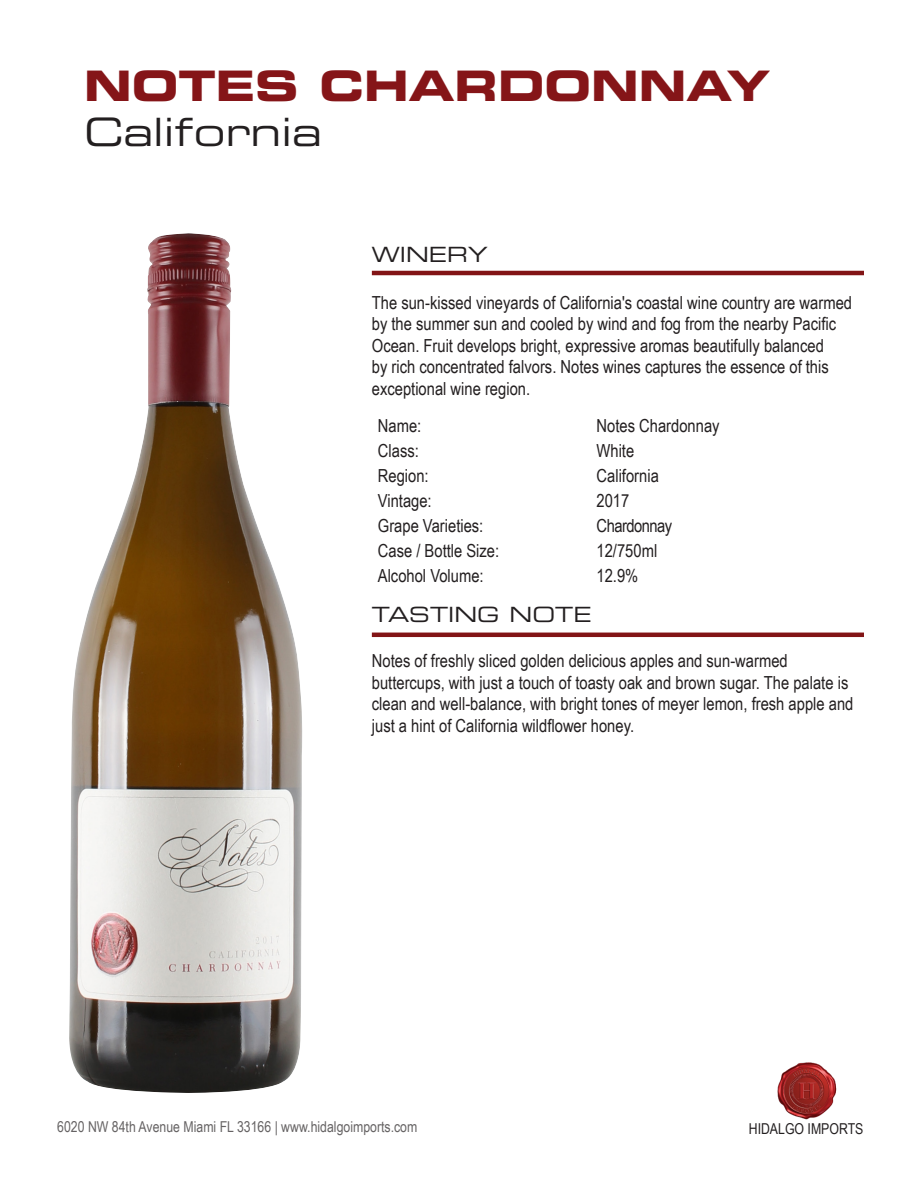
<style>
.page{position:relative;width:918px;height:1188px;background:#fff}
.page>*{position:absolute;margin:0;border:0;box-sizing:border-box;transform-origin:0 0}
.t1{font:42px "Eurostile LT Std Bold Ex 2";color:#851518}
.t2{font:39px "Eurostile LT Std Ex 2";color:#231f20}
.t3{font:21px "Eurostile LT Std Ex 2";color:#231f20}
.t4{font:18px/21.6px "Arial Narrow";color:#231f20}
.t5{font:18px "Arial Narrow";letter-spacing:-.03em;color:#231f20}
.t6{font:15px "Arial Narrow";color:#231f20}
</style>
<div class="page">
<hr style="left:372px;top:633px;width:492px;height:4px;background:#821416">
<hr style="left:372px;top:271px;width:492px;height:4px;background:#821416">
<img style="left:777px;top:1062px;width:60px;height:58px">
<img style="left:69px;top:233px;width:234px;height:860px">
<p class="t1" style="left:84px;top:56px;width:688px">NOTES CHARDONNAY</p>
<p class="t2" style="left:84px;top:105px;width:239px">California</p>
<p class="t3" style="left:372px;top:240px;width:118px">WINERY</p>
<p class="t4" style="left:372px;top:291px;width:482px">The sun-kissed vineyards of California's coastal wine country are warmed by the summer sun and cooled by wind and fog from the nearby Pacific Ocean. Fruit develops bright, expressive aromas beautifully balanced<br>by rich concentrated falvors. Notes wines captures the essence of this exceptional wine region.</p>
<p class="t4" style="left:378px;top:414px;width:45px">Name:</p>
<p class="t4" style="left:597px;top:414px;width:125px">Notes Chardonnay</p>
<p class="t4" style="left:378px;top:439px;width:43px">Class:</p>
<p class="t4" style="left:597px;top:439px;width:39px">White</p>
<p class="t4" style="left:378px;top:464px;width:52px">Region:</p>
<p class="t4" style="left:597px;top:464px;width:64px">California</p>
<p class="t4" style="left:378px;top:489px;width:55px">Vintage:</p>
<p class="t4" style="left:597px;top:489px;width:34px">2017</p>
<p class="t4" style="left:378px;top:514px;width:107px">Grape Varieties:</p>
<p class="t5" style="left:597px;top:513px;width:77px">Chardonnay</p>
<p class="t4" style="left:378px;top:540px;width:123px">Case / Bottle Size:</p>
<p class="t4" style="left:597px;top:540px;width:62px">12/750ml</p>
<p class="t4" style="left:378px;top:565px;width:107px">Alcohol Volume:</p>
<p class="t4" style="left:597px;top:565px;width:43px">12.9%</p>
<p class="t3" style="left:372px;top:600px;width:221px">TASTING NOTE</p>
<p class="t4" style="left:372px;top:649px;width:483px">Notes of freshly sliced golden delicious apples and sun-warmed buttercups, with just a touch of toasty oak and brown sugar. The palate is clean and well-balance, with bright tones of meyer lemon, fresh apple and just a hint of California wildflower honey.</p>
<p class="t6" style="left:57px;top:1116px;width:362px">6020 NW 84th Avenue Miami FL 33166 | www.hidalgoimports.com</p>
<p class="t6" style="left:749px;top:1118px;width:116px">HIDALGO IMPORTS</p>
</div>
